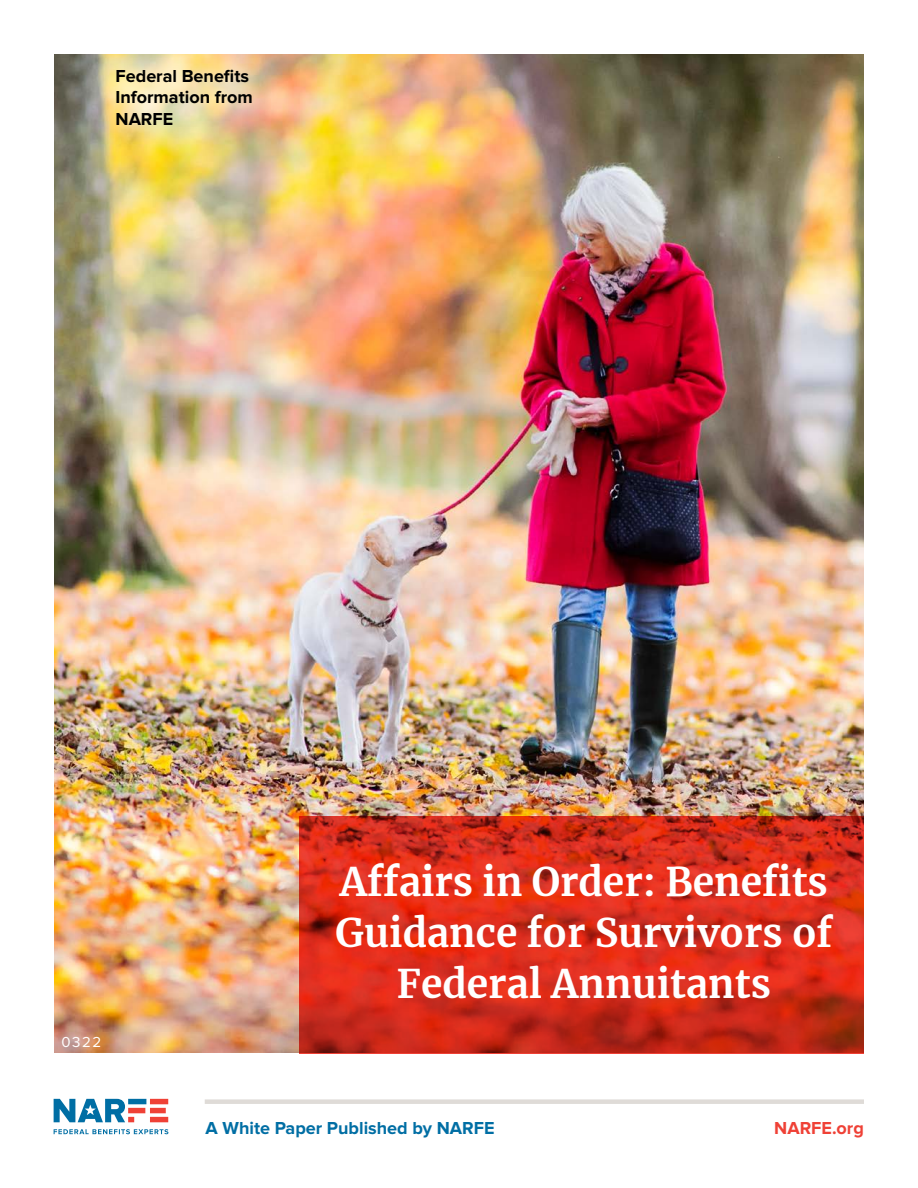
<style>
.page{position:relative;width:918px;height:1188px;background:#fff}
.page>*{position:absolute;margin:0;border:0;box-sizing:border-box;transform-origin:0 0}
.t1{font:700 39px/51px "Merriweather";color:#fff;text-align:center}
.t2{font:700 18px/21.6px "Proxima Nova";color:#000}
.t3{font:700 18px "Proxima Nova";color:#006ea4}
.t4{font:700 18px "Proxima Nova";color:#ef4136}
.t5{font:15px "Proxima Nova";color:#fff}
</style>
<div class="page">
<svg style="left:54px;top:1129px;width:114px;height:5px"></svg>
<svg style="left:54px;top:1099px;width:114px;height:23px"></svg>
<div style="left:205px;top:1099px;width:659px;height:5px;background:#dfdbd7"></div>
<img style="left:54px;top:54px;width:810px;height:999px">
<svg style="left:299px;top:816px;width:565px;height:238px;background:#d42c1a"></svg>
<div style="left:85px;top:40px;width:197px;height:116px;background:#fff;opacity:.75"></div>
<p class="t2" style="left:116px;top:66px;width:139px">Federal Benefits<br>Information from<br>NARFE</p>
<p class="t5" style="left:62px;top:1035px;width:41px">0322</p>
<p class="t1" style="left:335px;top:856px;width:499px">Affairs in Order: Benefits<br>Guidance for Survivors of<br>Federal Annuitants</p>
<p class="t3" style="left:206px;top:1120px;width:291px">A White Paper Published by NARFE</p>
<p class="t4" style="left:774px;top:1120px;width:91px">NARFE.org</p>
</div>
